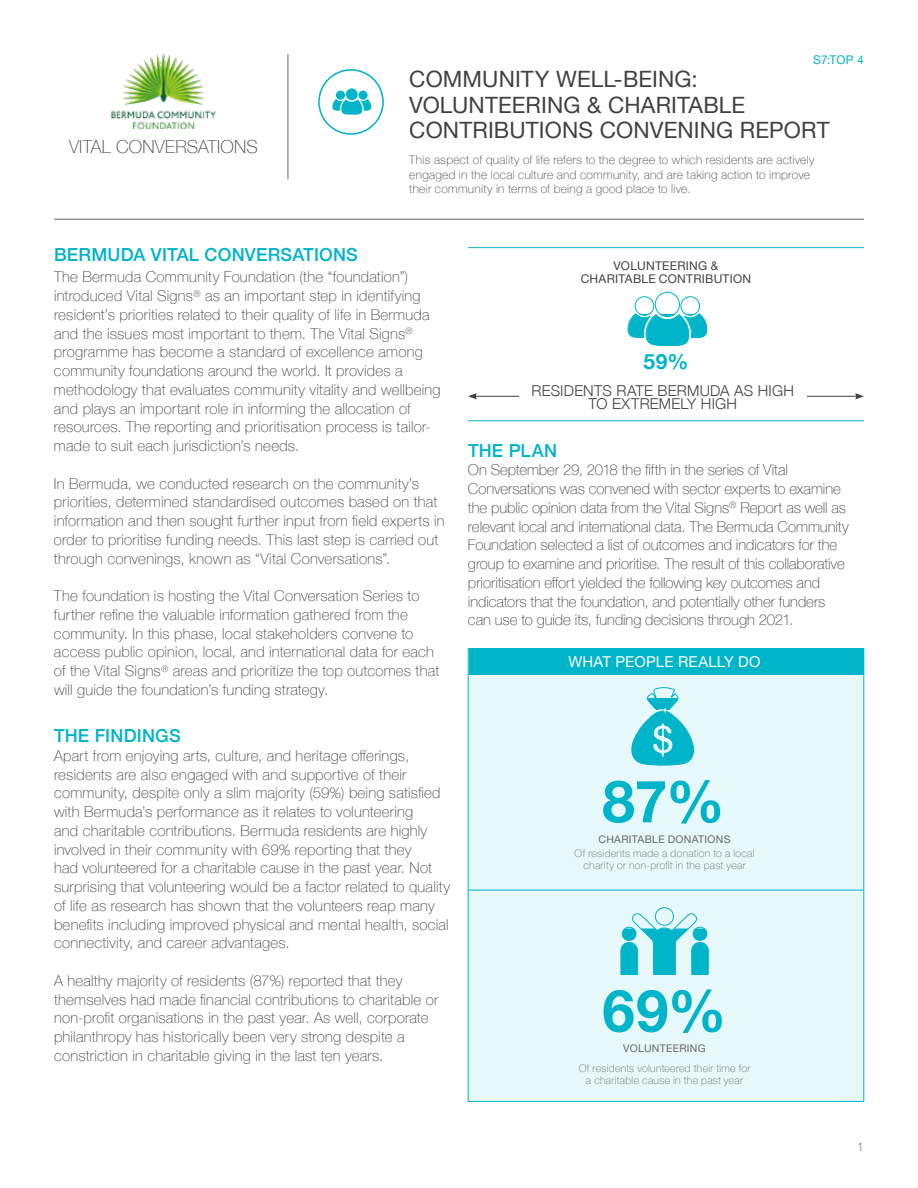
<style>
.page{position:relative;width:918px;height:1188px;background:#fff}
.page>*{position:absolute;margin:0;border:0;box-sizing:border-box;transform-origin:0 0}
.t1{font:700 58.5px "Helvetica Neue";color:#00b4c9}
.t2{font:22.5px/25.5px "Helvetica Neue";letter-spacing:.005em;color:#414042}
.t3{font:700 21px "Helvetica Neue";color:#00b4c9}
.t4{font:500 18px "Helvetica Neue";letter-spacing:.01em;color:#00b4c9}
.t5{font:100 18px "Helvetica Neue";letter-spacing:.01em;color:#414042}
.t6{font:100 15px/18.8px "Helvetica Neue";letter-spacing:.015em;color:#414042}
.t7{font:100 15px/18.8px "Helvetica Neue";letter-spacing:-.005em;color:#414042}
.t8{font:300 15px/13.5px "Helvetica Neue";letter-spacing:.015em;color:#414042;text-align:center}
.t9{font:15px "Helvetica Neue";letter-spacing:.015em;color:#fff}
.t10{font:100 12px/14.4px "Helvetica Neue";letter-spacing:.025em;color:#414042}
.t11{font:12px/13.5px "Helvetica Neue";letter-spacing:.025em;color:#414042;text-align:center}
.t12{font:12px "Helvetica Neue";color:#00b4c9}
.t13{font:100 10.5px/12px "Helvetica Neue";letter-spacing:.03em;color:#686768;text-align:center}
.t14{font:10.5px "Helvetica Neue";letter-spacing:.03em;color:#686768}
</style>
<div class="page">
<svg style="left:318px;top:69px;width:66px;height:66px"></svg>
<div style="left:358px;top:91px;width:10px;height:9px;background:#00b4c9;border-radius:50%"></div>
<div style="left:336px;top:91px;width:9px;height:9px;background:#00b4c9;border-radius:50%"></div>
<img style="left:110px;top:53px;width:106px;height:76px">
<hr style="left:288px;top:54px;width:1px;height:125px;background:#686768">
<div style="left:655px;top:292px;width:25px;height:25px;border:1px solid #00b4c9;border-radius:50%"></div>
<div style="left:681px;top:296px;width:19px;height:20px;border:1px solid #00b4c9;border-radius:50%"></div>
<div style="left:635px;top:296px;width:19px;height:20px;border:1px solid #00b4c9;border-radius:50%"></div>
<svg style="left:627px;top:313px;width:81px;height:33px"></svg>
<hr style="left:468px;top:247px;width:396px;height:1px;background:#00b4c9">
<hr style="left:468px;top:420px;width:396px;height:1px;background:#00b4c9">
<hr style="left:475px;top:396px;width:382px;height:1px;background:#414042">
<svg style="left:468px;top:393px;width:9px;height:7px"></svg>
<svg style="left:855px;top:393px;width:9px;height:7px"></svg>
<div style="left:519px;top:386px;width:288px;height:21px;background:#fff"></div>
<hr style="left:54px;top:219px;width:810px;height:1px;background:#686768">
<div style="left:468px;top:940px;width:396px;height:161px;background:#e6f8fa"></div>
<div style="left:468px;top:675px;width:396px;height:265px;background:#e6f8fa"></div>
<div style="left:469px;top:648px;width:394px;height:26px;background:#00b4c9"></div>
<hr style="left:469px;top:890px;width:394px;height:1px;background:#00b4c9">
<svg style="left:631px;top:687px;width:63px;height:79px"></svg>
<svg style="left:621px;top:907px;width:88px;height:68px"></svg>
<p class="t5" style="left:69px;top:133px;width:190px">VITAL CONVERSATIONS</p>
<p class="t12" style="left:813px;top:51px;width:52px">S7:TOP 4</p>
<h2 class="t2" style="left:409px;top:68px;width:422px">COMMUNITY WELL-BEING:<br>VOLUNTEERING &amp; CHARITABLE<br>CONTRIBUTIONS CONVENING REPORT</h2>
<p class="t10" style="left:409px;top:152px;width:407px">This aspect of quality of life refers to the degree to which residents are actively engaged in the local culture and community, and are taking action to improve their community in terms of being a good place to live.</p>
<p class="t4" style="left:54px;top:240px;width:305px">BERMUDA VITAL CONVERSATIONS</p>
<p class="t6" style="left:54px;top:267px;width:388px">The Bermuda Community Foundation (the “foundation”) introduced Vital Signs<sup>®</sup> as an important step in identifying resident’s priorities related to their quality of life in Bermuda and the issues most important to them. The Vital Signs<sup>® </sup>programme has become a standard of excellence among community foundations around the world. It provides a methodology that evaluates community vitality and wellbeing and plays an important role in informing the allocation of resources. The reporting and prioritisation process is tailor&shy;made to suit each jurisdiction’s needs.</p>
<p class="t6" style="left:54px;top:473px;width:392px">In Bermuda, we conducted research on the community’s priorities, determined standardised outcomes based on that information and then sought further input from field experts in order to prioritise funding needs. This last step is carried out through convenings, known as “Vital Conversations”.</p>
<p class="t6" style="left:54px;top:586px;width:387px">The foundation is hosting the Vital Conversation Series to further refine the valuable information gathered from the community. In this phase, local stakeholders convene to access public opinion, local, and international data for each of the Vital Signs<sup>®</sup> areas and prioritize the top outcomes that will guide the foundation’s funding strategy.</p>
<p class="t4" style="left:54px;top:721px;width:128px">THE FINDINGS</p>
<p class="t6" style="left:54px;top:745px;width:398px">Apart from enjoying arts, culture, and heritage offerings, residents are also engaged with and supportive of their community, despite only a slim majority (59%) being satisfied with Bermuda’s performance as it relates to volunteering<br>and charitable contributions. Bermuda residents are highly involved in their community with 69% reporting that they<br>had volunteered for a charitable cause in the past year. Not surprising that volunteering would be a factor related to quality of life as research has shown that the volunteers reap many benefits including improved physical and mental health, social connectivity, and career advantages.</p>
<p class="t6" style="left:54px;top:970px;width:386px">A healthy majority of residents (87%) reported that they themselves had made financial contributions to charitable or non-profit organisations in the past year. As well, corporate philanthropy has historically been very strong despite a constriction in charitable giving in the last ten years.</p>
<p class="t11" style="left:581px;top:260px;width:172px">VOLUNTEERING &amp;<br>CHARITABLE CONTRIBUTION</p>
<h3 class="t3" style="left:644px;top:345px;width:46px">59%</h3>
<p class="t8" style="left:532px;top:383px;width:264px">RESIDENTS RATE BERMUDA AS HIGH<br>TO EXTREMELY HIGH</p>
<p class="t4" style="left:468px;top:436px;width:91px">THE PLAN</p>
<p class="t7" style="left:468px;top:460px;width:382px">On September 29, 2018 the fifth in the series of Vital Conversations was convened with sector experts to examine the public opinion data from the Vital Signs<sup>®</sup> Report as well as relevant local and international data. The Bermuda Community Foundation selected a list of outcomes and indicators for the group to examine and prioritise. The result of this collaborative prioritisation effort yielded the following key outcomes and indicators that the foundation, and potentially other funders can use to guide its, funding decisions through 2021.</p>
<p class="t9" style="left:568px;top:651px;width:194px">WHAT PEOPLE REALLY DO</p>
<h1 class="t1" style="left:602px;top:756px;width:124px">87%</h1>
<p class="t14" style="left:599px;top:831px;width:134px">CHARITABLE DONATIONS</p>
<p class="t13" style="left:575px;top:847px;width:182px">Of residents made a donation to a local charity or non-profit in the past year</p>
<h1 class="t1" style="left:602px;top:965px;width:125px">69%</h1>
<p class="t14" style="left:623px;top:1041px;width:84px">VOLUNTEERING</p>
<p class="t13" style="left:579px;top:1062px;width:173px">Of residents volunteered their time for a charitable cause in the past year</p>
<p class="t10" style="left:857px;top:1139px;width:8px">1</p>
</div>
